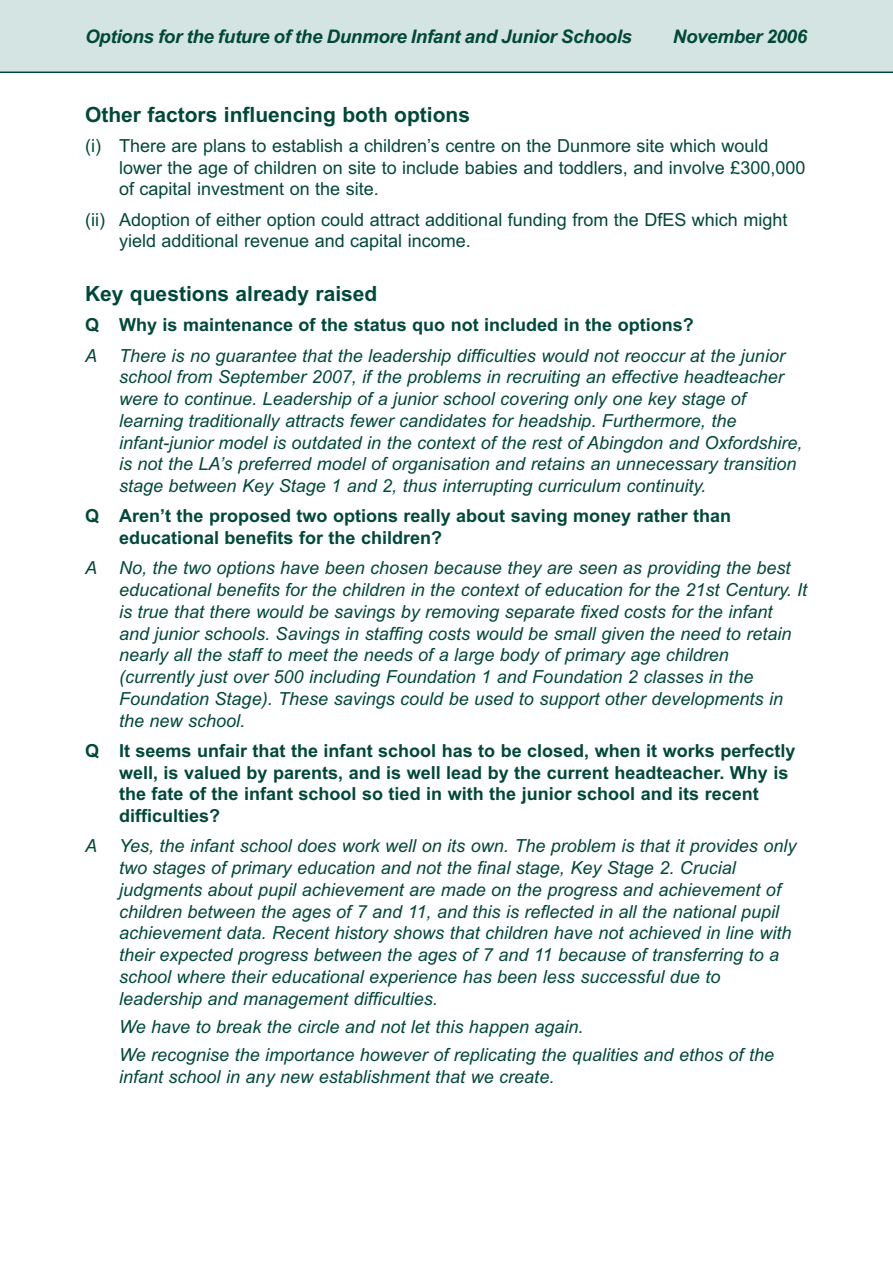
<style>
.page{position:relative;width:893px;height:1263px;background:#fff}
.page>*{position:absolute;margin:0;border:0;box-sizing:border-box;transform-origin:0 0}
.t1{font:700 21px "Arial";color:#004839}
.t2{font:italic 700 18.75px "Arial";letter-spacing:-.015em;color:#004839}
.t3{font:italic 18px/21.8px "Arial";color:#004839}
.t4{font:700 18px/21.8px "Arial";color:#004839}
.t5{font:18px/21.8px "Arial";color:#004839}
</style>
<div class="page">
<div style="left:0;top:0;width:893px;height:72px;background:#d3e4e2"></div>
<hr style="left:0;top:72px;width:893px;height:1px;background:#004839">
<p class="t2" style="left:85px;top:26px;width:548px">Options for the future of the Dunmore Infant and Junior Schools</p>
<p class="t2" style="left:673px;top:26px;width:136px">November 2006</p>
<p class="t1" style="left:85px;top:102px;width:387px">Other factors influencing both options</p>
<p class="t5" style="left:119px;top:135px;width:688px;text-indent:-34px">(i) There are plans to establish a children’s centre on the Dunmore site which would lower the age of children on site to include babies and toddlers, and involve £300,000 of capital investment on the site.</p>
<p class="t5" style="left:119px;top:209px;width:670px;text-indent:-34px">(ii) Adoption of either option could attract additional funding from the DfES which might yield additional revenue and capital income.</p>
<p class="t1" style="left:85px;top:281px;width:294px">Key questions already raised</p>
<p class="t4" style="left:85px;top:314px;width:610px">Q Why is maintenance of the status quo not included in the options?</p>
<p class="t3" style="left:119px;top:344px;width:685px;text-indent:-34px">A There is no guarantee that the leadership difficulties would not reoccur at the junior school from September 2007, if the problems in recruiting an effective headteacher were to continue. Leadership of a junior school covering only one key stage of learning traditionally attracts fewer candidates for headship. Furthermore, the infant-junior model is outdated in the context of the rest of Abingdon and Oxfordshire, is not the LA’s preferred model of organisation and retains an unnecessary transition stage between Key Stage 1 and 2, thus interrupting curriculum continuity.</p>
<p class="t4" style="left:119px;top:505px;width:614px;text-indent:-34px">Q Aren’t the proposed two options really about saving money rather than educational benefits for the children?</p>
<p class="t3" style="left:119px;top:557px;width:690px;text-indent:-34px">A No, the two options have been chosen because they are seen as providing the best educational benefits for the children in the context of education for the 21st Century. It is true that there would be savings by removing separate fixed costs for the infant<br>and junior schools. Savings in staffing costs would be small given the need to retain nearly all the staff to meet the needs of a large body of primary age children (currently just over 500 including Foundation 1 and Foundation 2 classes in the Foundation Stage). These savings could be used to support other developments in the new school.</p>
<p class="t4" style="left:119px;top:740px;width:678px;text-indent:-34px">Q It seems unfair that the infant school has to be closed, when it works perfectly well, is valued by parents, and is well lead by the current headteacher. Why is the fate of the infant school so tied in with the junior school and its recent difficulties?</p>
<p class="t3" style="left:119px;top:835px;width:679px;text-indent:-34px">A Yes, the infant school does work well on its own. The problem is that it provides only two stages of primary education and not the final stage, Key Stage 2. Crucial judgments about pupil achievement are made on the progress and achievement of children between the ages of 7 and 11, and this is reflected in all the national pupil achievement data. Recent history shows that children have not achieved in line with their expected progress between the ages of 7 and 11 because of transferring to a school where their educational experience has been less successful due to leadership and management difficulties.</p>
<p class="t3" style="left:119px;top:1012px;width:657px;line-height:28.2px">We have to break the circle and not let this happen again.<br>We recognise the importance however of replicating the qualities and ethos of the</p>
<p class="t3" style="left:119px;top:1065px;width:437px">infant school in any new establishment that we create.</p>
</div>
